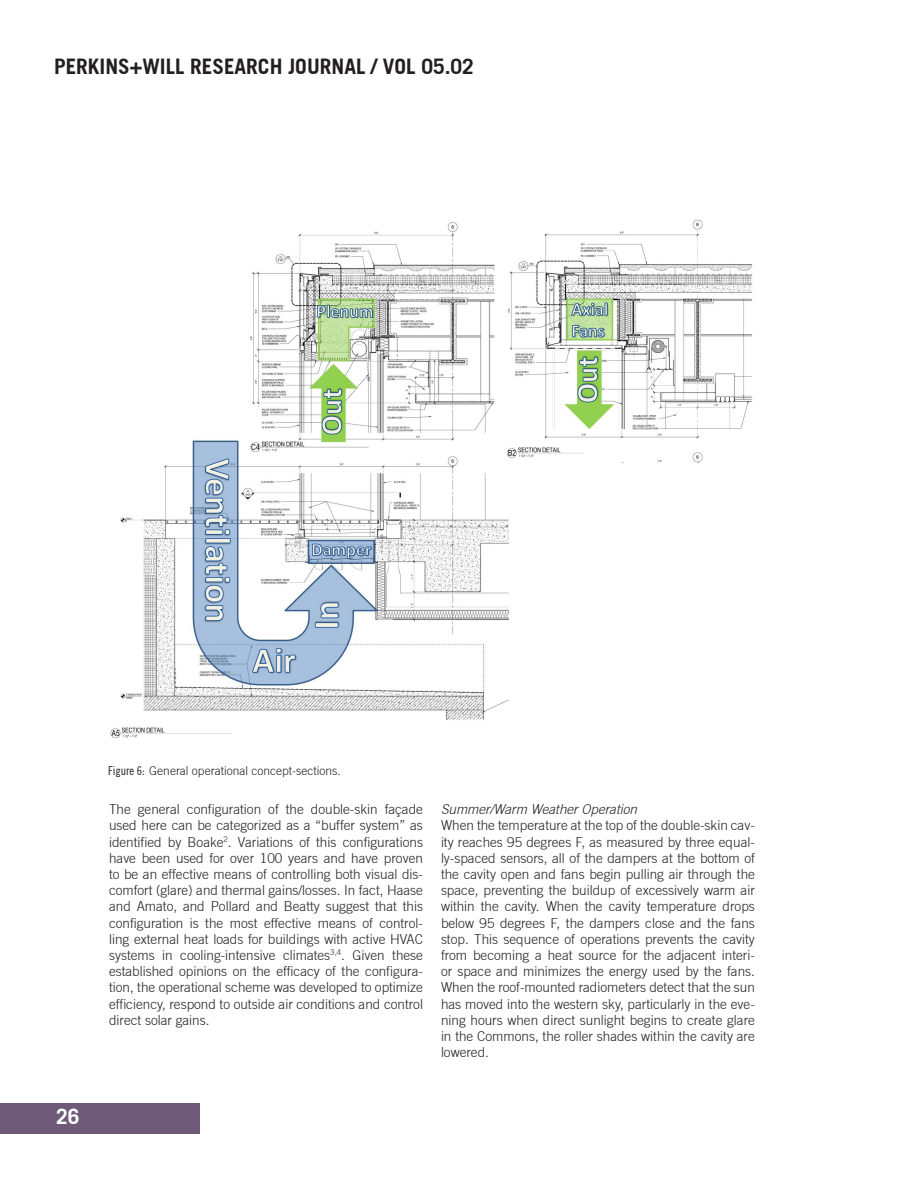
<style>
.page{position:relative;width:918px;height:1188px;background:#fff}
.page>*{position:absolute;margin:0;border:0;box-sizing:border-box;transform-origin:0 0}
.t1{font:700 21px "Trade Gothic";color:#231f20}
.t2{font:700 21px "Trade Gothic";color:#fff}
.t3{font:300 13.5px/16.2px "Trade Gothic";color:#231f20;text-align:justify}
.t4{font:italic 300 13.5px "Trade Gothic";color:#231f20}
.t5{font:300 12px "Trade Gothic";color:#231f20}
.s1{font-family:"Trade Gothic Cond Eighteen";font-weight:400}
</style>
<div class="page">
<div style="left:0;top:1104px;width:200px;height:30px;background:#6f5a7a"></div>
<img style="left:110px;top:219px;width:642px;height:520px">
<p class="t1" style="left:54px;top:54px;width:421px">PERKINS+WILL RESEARCH JOURNAL / VOL 05.02</p>
<p class="t5" style="left:108px;top:763px;width:234px"><span class="s1">Figure 6:</span> General operational concept-sections.</p>
<p class="t2" style="left:56px;top:1104px;width:25px">26</p>
<p class="t3" style="left:109px;top:801px;width:315px">The general configuration of the double-skin façade used here can be categorized as a “buffer system” as identified by Boake<sup>2</sup>. Variations of this configurations have been used for over 100 years and have proven to be an effective means of controlling both visual dis&shy;comfort (glare) and thermal gains/losses. In fact, Haase and Amato, and Pollard and Beatty suggest that this configuration is the most effective means of control&shy;ling external heat loads for buildings with active HVAC systems in cooling-intensive climates<sup>3,4</sup>. Given these established opinions on the efficacy of the configura&shy;tion, the operational scheme was developed to optimize efficiency, respond to outside air conditions and control direct solar gains.</p>
<p class="t4" style="left:441px;top:801px;width:198px">Summer/Warm Weather Operation</p>
<p class="t3" style="left:441px;top:817px;width:315px">When the temperature at the top of the double-skin cav&shy;ity reaches 95 degrees F, as measured by three equal&shy;ly-spaced sensors, all of the dampers at the bottom of the cavity open and fans begin pulling air through the space, preventing the buildup of excessively warm air within the cavity. When the cavity temperature drops below 95 degrees F, the dampers close and the fans stop. This sequence of operations prevents the cavity from becoming a heat source for the adjacent interi&shy;or space and minimizes the energy used by the fans.<br>When the roof-mounted radiometers detect that the sun has moved into the western sky, particularly in the eve&shy;ning hours when direct sunlight begins to create glare in the Commons, the roller shades within the cavity are lowered.</p>
</div>
